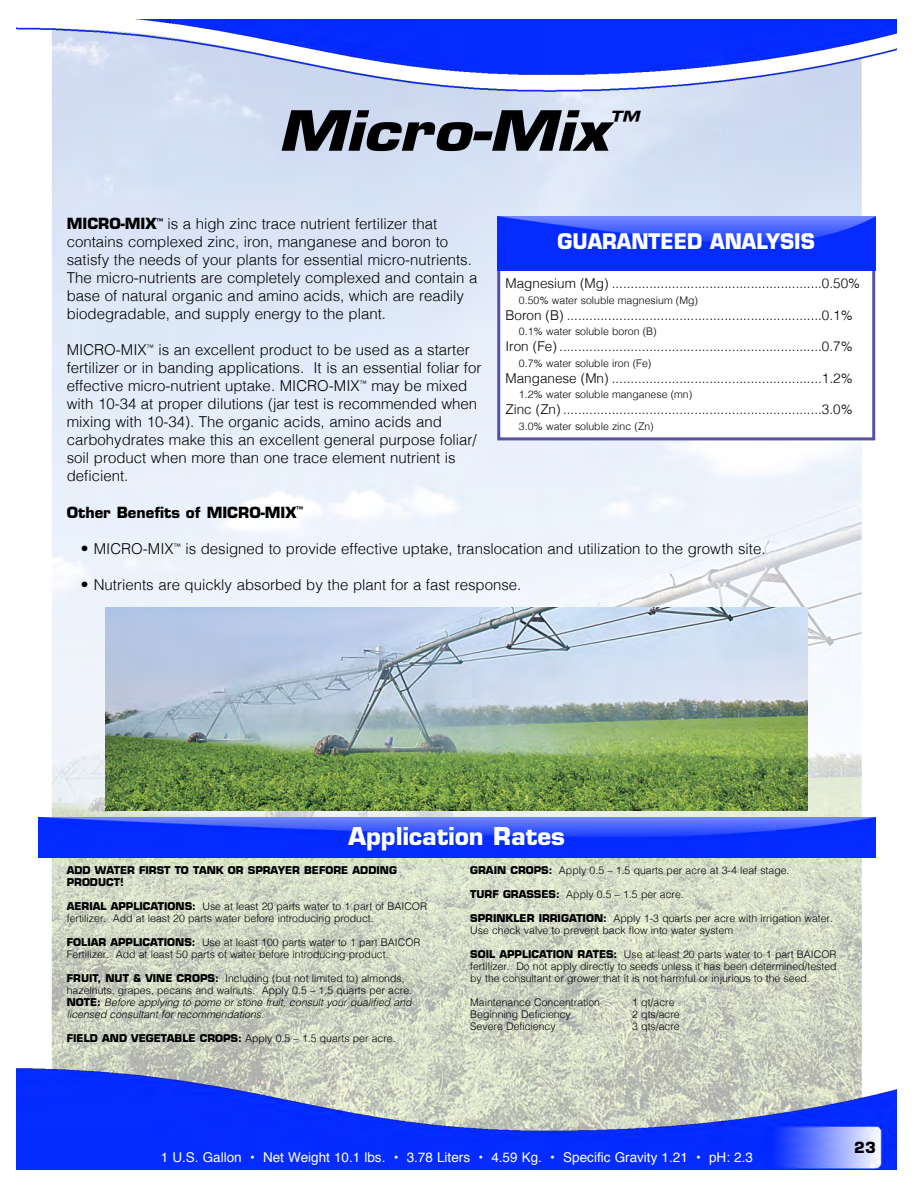
<style>
.page{position:relative;width:918px;height:1188px;background:#fff}
.page>*{position:absolute;margin:0;border:0;box-sizing:border-box;transform-origin:0 0}
.t1{font:italic 700 54px "Eurostile";color:#000;scale:1.2 1}
.t2{font:700 24px "Eurostile";color:#fff}
.t3{font:700 21px "Eurostile";color:#fff;scale:.94 1}
.t4{font:300 15px/18px "Helvetica";color:#000}
.t5{font:700 15px "Eurostile";color:#000}
.t6{font:300 13.5px "Helvetica";color:#000}
.t7{font:13.5px "Helvetica";color:#fff}
.t8{font:300 10.5px/12px "Helvetica";color:#000}
.t9{font:700 10.5px/12px "Eurostile";color:#000}
.s1{font-family:"Eurostile";font-weight:700}
.s2{font-style:italic}
</style>
<div class="page">
<img style="left:16px;top:19px;width:881px;height:1151px">
<div style="left:500px;top:248px;width:372px;height:189px;background:#fff"></div>
<div style="left:497px;top:245px;width:378px;height:195px;border:3px solid #5452a5"></div>
<img style="left:497px;top:217px;width:378px;height:54px">
<img style="left:38px;top:818px;width:837px;height:40px">
<img style="left:106px;top:607px;width:702px;height:204px">
<h1 class="t1" style="left:278px;top:110px;width:300px">Micro-Mix<sup>™</sup></h1>
<p class="t4" style="left:67px;top:216px;width:412px"><span class="s1">MICRO-MIX</span><sup>™</sup> is a high zinc trace nutrient fertilizer that contains complexed zinc, iron, manganese and boron to satisfy the needs of your plants for essential micro-nutrients.<br>The micro-nutrients are completely complexed and contain a base of natural organic and amino acids, which are readily biodegradable, and supply energy to the plant.</p>
<p class="t4" style="left:67px;top:342px;width:416px">MICRO-MIX<sup>™</sup> is an excellent product to be used as a starter fertilizer or in banding applications. It is an essential foliar for effective micro-nutrient uptake. MICRO-MIX<sup>™</sup> may be mixed with 10-34 at proper dilutions (jar test is recommended when mixing with 10-34). The organic acids, amino acids and carbohydrates make this an excellent general purpose foliar/ soil product when more than one trace element nutrient is deficient.</p>
<h3 class="t5" style="left:67px;top:507px;width:238px">Other Benefits of MICRO-MIX<sup>™</sup></h3>
<h3 class="t4" style="left:80px;top:541px;width:687px"><span class="s1">•</span> MICRO-MIX<sup>™</sup> is designed to provide effective uptake, translocation and utilization to the growth site.</h3>
<h3 class="t4" style="left:80px;top:577px;width:443px"><span class="s1">•</span> Nutrients are quickly absorbed by the plant for a fast response.</h3>
<h3 class="t3" style="left:558px;top:233px;width:275px">GUARANTEED ANALYSIS</h3>
<p class="t6" style="left:505px;top:278px;width:356px">Magnesium (Mg) ........................................................0.50%</p>
<p class="t8" style="left:519px;top:295px;width:181px">0.50% water soluble magnesium (Mg)</p>
<p class="t6" style="left:505px;top:309px;width:349px">Boron (B) ....................................................................0.1%</p>
<p class="t8" style="left:519px;top:326px;width:139px">0.1% water soluble boron (B)</p>
<p class="t6" style="left:505px;top:341px;width:349px">Iron (Fe) ......................................................................0.7%</p>
<p class="t8" style="left:519px;top:358px;width:134px">0.7% water soluble iron (Fe)</p>
<p class="t6" style="left:505px;top:372px;width:349px">Manganese (Mn) ........................................................1.2%</p>
<p class="t8" style="left:519px;top:389px;width:175px">1.2% water soluble manganese (mn)</p>
<p class="t6" style="left:505px;top:404px;width:349px">Zinc (Zn) .....................................................................3.0%</p>
<p class="t8" style="left:519px;top:421px;width:136px">3.0% water soluble zinc (Zn)</p>
<h2 class="t2" style="left:349px;top:827px;width:218px">Application Rates</h2>
<p class="t9" style="left:67px;top:865px;width:332px">ADD WATER FIRST TO TANK OR SPRAYER BEFORE ADDING<br>PRODUCT!</p>
<p class="t8" style="left:67px;top:901px;width:362px"><span class="s1">AERIAL APPLICATIONS:</span> Use at least 20 parts water to 1 part of BAICOR fertilizer. Add at least 20 parts water before introducing product.</p>
<p class="t8" style="left:67px;top:937px;width:355px"><span class="s1">FOLIAR APPLICATIONS:</span> Use at least 100 parts water to 1 part BAICOR<br>Fertilizer. Add at least 50 parts of water before introducing product.</p>
<p class="t8" style="left:67px;top:973px;width:347px"><span class="s1">FRUIT, NUT &amp; VINE CROPS:</span> Including (but not limited to) almonds, hazelnuts, grapes, pecans and walnuts. Apply 0.5 – 1.5 quarts per acre.<br><span class="s1">NOTE:</span> <span class="s2">Before applying to pome or stone fruit, consult your qualified and licensed consultant for recommendations.</span></p>
<p class="t8" style="left:67px;top:1033px;width:330px"><span class="s1">FIELD AND VEGETABLE CROPS:</span> Apply 0.5 – 1.5 quarts per acre.</p>
<p class="t8" style="left:470px;top:865px;width:321px"><span class="s1">GRAIN CROPS:</span> Apply 0.5 – 1.5 quarts per acre at 3-4 leaf stage.</p>
<p class="t8" style="left:470px;top:889px;width:215px"><span class="s1">TURF GRASSES:</span> Apply 0.5 – 1.5 per acre.</p>
<p class="t8" style="left:470px;top:913px;width:364px"><span class="s1">SPRINKLER IRRIGATION:</span> Apply 1-3 quarts per acre with irrigation water.<br>Use check valve to prevent back flow into water system</p>
<p class="t8" style="left:470px;top:949px;width:368px;text-align:justify"><span class="s1">SOIL APPLICATION RATES:</span> Use at least 20 parts water to 1 part BAICOR fertilizer. Do not apply directly to seeds unless it has been determined/tested by the consultant or grower that it is not harmful or injurious to the seed.</p>
<p class="t8" style="left:470px;top:997px;width:131px">Maintenance Concentration</p>
<p class="t8" style="left:632px;top:997px;width:44px">1 qt/acre</p>
<p class="t8" style="left:470px;top:1009px;width:102px">Beginning Deficiency</p>
<p class="t8" style="left:632px;top:1009px;width:49px">2 qts/acre</p>
<p class="t8" style="left:470px;top:1021px;width:87px">Severe Deficiency</p>
<p class="t8" style="left:632px;top:1021px;width:49px">3 qts/acre</p>
<p class="t7" style="left:161px;top:1152px;width:594px">1 U.S. Gallon • Net Weight 10.1 lbs. • 3.78 Liters • 4.59 Kg. • Specific Gravity 1.21 • pH: 2.3</p>
<h3 class="t5" style="left:854px;top:1142px;width:23px">23</h3>
</div>
